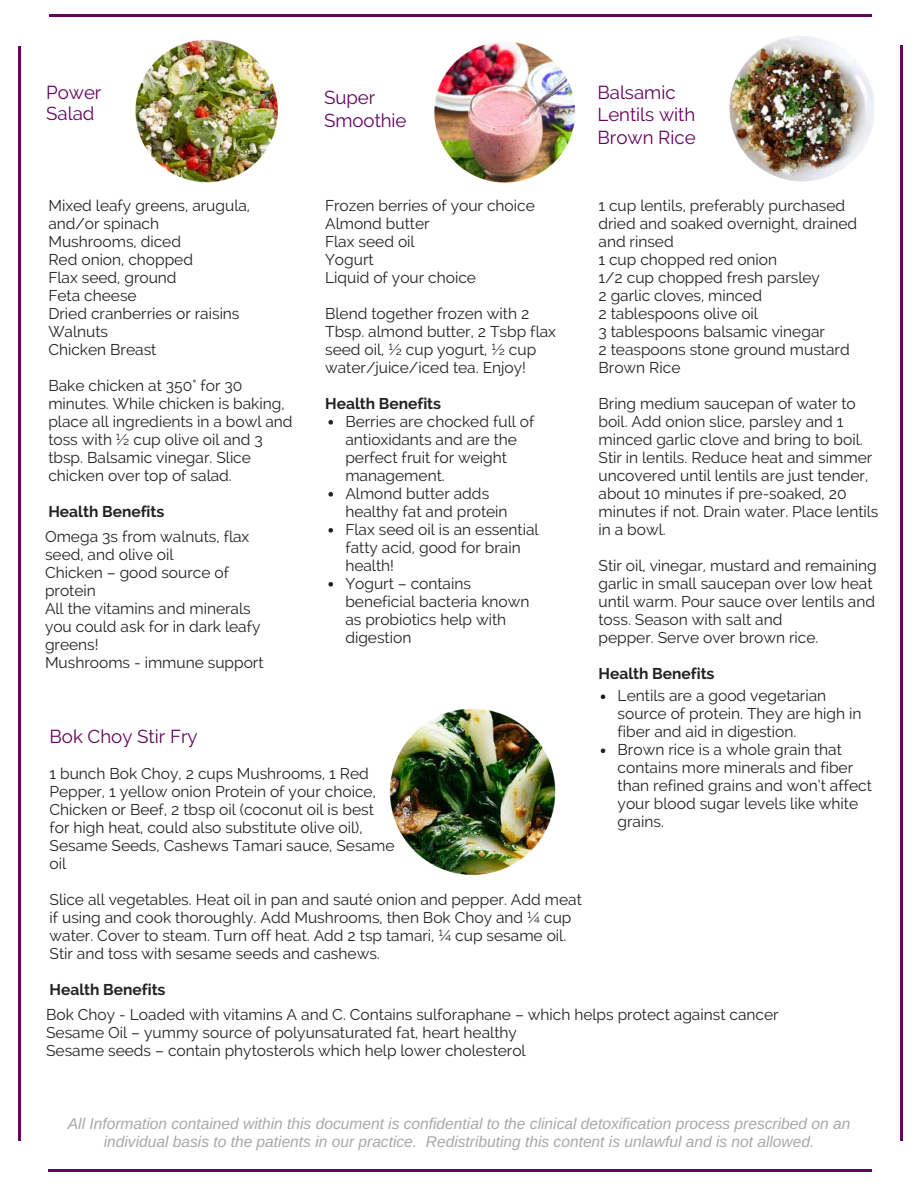
<style>
.page{position:relative;width:918px;height:1188px;background:#fff}
.page>*{position:absolute;margin:0;border:0;box-sizing:border-box;transform-origin:0 0}
.t1{font:18.75px/22.5px "Raleway";color:#630460}
.t2{font:15.6px/18px "Raleway";color:#222}
.t3{font:italic 15.6px/18px "Arimo";color:#a8a8a8;text-align:center}
.t4{font:700 15.6px "Raleway";color:#222}
</style>
<div class="page">
<svg style="left:18px;top:16px;width:100px;height:100px"></svg>
<hr style="left:49px;top:14px;width:99px;height:2px;background:#630460">
<hr style="left:18px;top:47px;width:2px;height:98px;background:#630460">
<hr style="left:18px;top:143px;width:2px;height:895px;background:#630460">
<svg style="left:20px;top:1070px;width:29px;height:102px"></svg>
<hr style="left:49px;top:1169px;width:99px;height:3px;background:#630460">
<hr style="left:18px;top:1036px;width:2px;height:105px;background:#630460">
<hr style="left:146px;top:1169px;width:621px;height:3px;background:#630460">
<svg style="left:871px;top:1070px;width:32px;height:102px"></svg>
<hr style="left:900px;top:1036px;width:2px;height:105px;background:#630460">
<hr style="left:765px;top:1169px;width:106px;height:3px;background:#630460">
<hr style="left:900px;top:143px;width:2px;height:895px;background:#630460">
<svg style="left:802px;top:14px;width:101px;height:102px"></svg>
<hr style="left:765px;top:14px;width:106px;height:2px;background:#630460">
<hr style="left:900px;top:46px;width:2px;height:99px;background:#630460">
<hr style="left:146px;top:14px;width:621px;height:2px;background:#630460">
<svg style="left:601px;top:695px;width:4px;height:4px"></svg>
<svg style="left:601px;top:749px;width:4px;height:4px"></svg>
<svg style="left:328px;top:420px;width:5px;height:5px"></svg>
<svg style="left:328px;top:492px;width:5px;height:5px"></svg>
<svg style="left:328px;top:528px;width:5px;height:5px"></svg>
<svg style="left:328px;top:582px;width:5px;height:5px"></svg>
<img style="left:135px;top:40px;width:143px;height:143px">
<img style="left:434px;top:42px;width:142px;height:141px">
<img style="left:729px;top:34px;width:152px;height:148px">
<img style="left:389px;top:708px;width:167px;height:167px">
<p class="t1" style="left:46px;top:81px;width:57px;line-height:21.3px">Power<br>Salad</p>
<p class="t2" style="left:48px;top:196px;width:203px">Mixed leafy greens, arugula, and/or spinach<br>Mushrooms, diced<br>Red onion, chopped<br>Flax seed, ground<br>Feta cheese<br>Dried cranberries or raisins<br>Walnuts<br>Chicken Breast</p>
<p class="t2" style="left:48px;top:376px;width:246px">Bake chicken at 350° for 30 minutes. While chicken is baking, place all ingredients in a bowl and toss with ½ cup olive oil and 3 tbsp. Balsamic vinegar. Slice chicken over top of salad.</p>
<p class="t4" style="left:48px;top:502px;width:118px">Health Benefits</p>
<p class="t2" style="left:45px;top:527px;width:220px">Omega 3s from walnuts, flax seed, and olive oil<br>Chicken – good source of protein<br>All the vitamins and minerals you could ask for in dark leafy greens!<br>Mushrooms - immune support</p>
<p class="t1" style="left:324px;top:86px;width:84px">Super<br>Smoothie</p>
<p class="t1" style="left:597px;top:81px;width:100px">Balsamic<br>Lentils with<br>Brown Rice</p>
<p class="t2" style="left:325px;top:196px;width:211px">Frozen berries of your choice<br>Almond butter<br>Flax seed oil<br>Yogurt<br>Liquid of your choice</p>
<p class="t2" style="left:325px;top:304px;width:232px">Blend together frozen with 2<br>Tbsp. almond butter, 2 Tsbp flax seed oil, ½ cup yogurt, ½ cup water/juice/iced tea. Enjoy!</p>
<p class="t4" style="left:325px;top:394px;width:118px">Health Benefits</p>
<p class="t2" style="left:345px;top:412px;width:195px">Berries are chocked full of antioxidants and are the perfect fruit for weight management.<br>Almond butter adds healthy fat and protein<br>Flax seed oil is an essential fatty acid, good for brain health!<br>Yogurt – contains beneficial bacteria known as probiotics help with digestion</p>
<p class="t2" style="left:598px;top:196px;width:260px">1 cup lentils, preferably purchased dried and soaked overnight, drained and rinsed<br>1 cup chopped red onion<br>1/2 cup chopped fresh parsley<br>2 garlic cloves, minced<br>2 tablespoons olive oil<br>3 tablespoons balsamic vinegar<br>2 teaspoons stone ground mustard<br>Brown Rice</p>
<p class="t2" style="left:598px;top:394px;width:282px">Bring medium saucepan of water to boil. Add onion slice, parsley and 1 minced garlic clove and bring to boil.<br>Stir in lentils. Reduce heat and simmer uncovered until lentils are just tender, about 10 minutes if pre-soaked, 20 minutes if not. Drain water. Place lentils in a bowl.</p>
<p class="t2" style="left:598px;top:556px;width:280px">Stir oil, vinegar, mustard and remaining garlic in small saucepan over low heat until warm. Pour sauce over lentils and toss. Season with salt and<br>pepper. Serve over brown rice.</p>
<p class="t4" style="left:598px;top:664px;width:118px">Health Benefits</p>
<p class="t2" style="left:618px;top:687px;width:256px">Lentils are a good vegetarian source of protein. They are high in fiber and aid in digestion.<br>Brown rice is a whole grain that contains more minerals and fiber than refined grains and won’t affect your blood sugar levels like white grains.</p>
<p class="t1" style="left:50px;top:725px;width:150px">Bok Choy Stir Fry</p>
<p class="t2" style="left:50px;top:764px;width:347px">1 bunch Bok Choy, 2 cups Mushrooms, 1 Red Pepper, 1 yellow onion Protein of your choice, Chicken or Beef, 2 tbsp oil (coconut oil is best for high heat, could also substitute olive oil), Sesame Seeds, Cashews Tamari sauce, Sesame oil</p>
<p class="t2" style="left:50px;top:890px;width:534px">Slice all vegetables. Heat oil in pan and sauté onion and pepper. Add meat if using and cook thoroughly. Add Mushrooms, then Bok Choy and ¼ cup water. Cover to steam. Turn off heat. Add 2 tsp tamari, ¼ cup sesame oil.<br>Stir and toss with sesame seeds and cashews.</p>
<p class="t4" style="left:50px;top:980px;width:118px">Health Benefits</p>
<p class="t2" style="left:46px;top:1005px;width:734px">Bok Choy - Loaded with vitamins A and C. Contains sulforaphane – which helps protect against cancer<br>Sesame Oil – yummy source of polyunsaturated fat, heart healthy<br>Sesame seeds – contain phytosterols which help lower cholesterol</p>
<p class="t3" style="left:68px;top:1114px;width:784px">All Information contained within this document is confidential to the clinical detoxification process prescribed on an individual basis to the patients in our practice. Redistributing this content is unlawful and is not allowed.</p>
</div>
